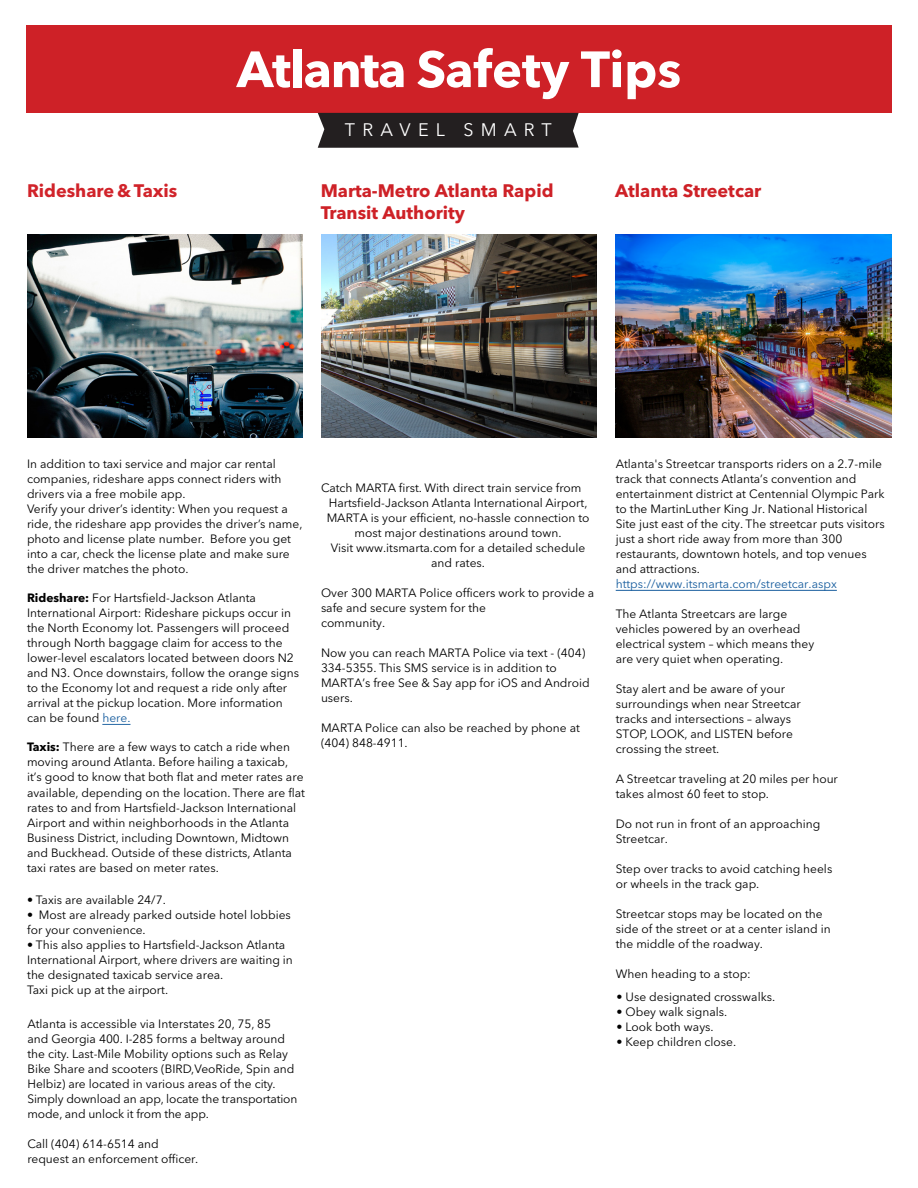
<style>
.page{position:relative;width:918px;height:1188px;background:#fff}
.page>*{position:absolute;margin:0;border:0;box-sizing:border-box;transform-origin:0 0}
.t1{font:700 50.4px "Avenir Next LT Pro";letter-spacing:-.02em;color:#fff}
.t2{font:700 18px "Avenir Next LT Pro";color:#ce2127}
.t3{font:700 18px "Avenir Next LT Pro";color:#d1232a}
.Subtitle{font:18px "Avenir Next LT Pro";letter-spacing:.4em;color:#fff}
.Bodytext{font:12px/15px "Avenir Next LT Pro";color:#000}
.s1{font-weight:700}
.s2{color:#175d9e}
</style>
<div class="page">
<img style="left:27px;top:235px;width:276px;height:203px">
<img style="left:321px;top:235px;width:275px;height:203px">
<img style="left:615px;top:235px;width:277px;height:203px">
<div style="left:26px;top:25px;width:866px;height:88px;background:#ce2127"></div>
<div style="left:318px;top:113px;width:261px;height:35px;background:#231f20"></div>
<hr style="left:616px;top:590px;width:221px;height:1px;background:#175d9e">
<svg style="left:102px;top:724px;width:29px;height:1px"></svg>
<p class="t1" style="left:237px;top:39px;width:446px">Atlanta Safety Tips</p>
<p class="Subtitle" style="left:345px;top:119px;width:208px">TRAVEL SMART</p>
<p class="t3" style="left:27px;top:180px;width:152px">Rideshare &amp; Taxis</p>
<p class="t2" style="left:321px;top:180px;width:234px">Marta-Metro Atlanta Rapid</p>
<p class="t2" style="left:615px;top:180px;width:148px">Atlanta Streetcar</p>
<p class="t2" style="left:321px;top:201px;width:146px">Transit Authority</p>
<p class="Bodytext" style="left:27px;top:457px;width:277px">In addition to taxi service and major car rental companies, rideshare apps connect riders with drivers via a free mobile app.<br>Verify your driver’s identity: When you request a ride, the rideshare app provides the driver’s name, photo and license plate number. Before you get into a car, check the license plate and make sure the driver matches the photo.</p>
<p class="Bodytext" style="left:27px;top:591px;width:274px"><span class="s1">Rideshare:</span> For Hartsfield-Jackson Atlanta International Airport: Rideshare pickups occur in the North Economy lot. Passengers will proceed through North baggage claim for access to the lower-level escalators located between doors N2 and N3. Once downstairs, follow the orange signs to the Economy lot and request a ride only after arrival at the pickup location. More information can be found <span class="s2">here.</span></p>
<p class="Bodytext" style="left:27px;top:740px;width:280px"><span class="s1">Taxis:</span> There are a few ways to catch a ride when moving around Atlanta. Before hailing a taxicab, it’s good to know that both flat and meter rates are available, depending on the location. There are flat rates to and from Hartsfield-Jackson International Airport and within neighborhoods in the Atlanta Business District, including Downtown, Midtown and Buckhead. Outside of these districts, Atlanta taxi rates are based on meter rates.</p>
<p class="Bodytext" style="left:27px;top:892px;width:140px">• Taxis are available 24/7.</p>
<p class="Bodytext" style="left:27px;top:907px;width:265px">• Most are already parked outside hotel lobbies for your convenience.</p>
<p class="Bodytext" style="left:27px;top:937px;width:267px">• This also applies to Hartsfield-Jackson Atlanta International Airport, where drivers are waiting in the designated taxicab service area.<br>Taxi pick up at the airport.</p>
<p class="Bodytext" style="left:27px;top:1016px;width:272px">Atlanta is accessible via Interstates 20, 75, 85<br>and Georgia 400. I-285 forms a beltway around the city. Last-Mile Mobility options such as Relay Bike Share and scooters (BIRD,VeoRide, Spin and Helbiz) are located in various areas of the city.<br>Simply download an app, locate the transportation mode, and unlock it from the app.</p>
<p class="Bodytext" style="left:27px;top:1136px;width:172px">Call (404) 614-6514 and request an enforcement officer.</p>
<p class="Bodytext" style="left:321px;top:480px;width:262px">Catch MARTA first. With direct train service from</p>
<p class="Bodytext" style="left:329px;top:495px;width:260px">Hartsfield-Jackson Atlanta International Airport,</p>
<p class="Bodytext" style="left:327px;top:510px;width:264px">MARTA is your efficient, no-hassle connection to</p>
<p class="Bodytext" style="left:355px;top:525px;width:209px">most major destinations around town.</p>
<p class="Bodytext" style="left:331px;top:540px;width:256px">Visit www.itsmarta.com for a detailed schedule</p>
<p class="Bodytext" style="left:431px;top:555px;width:55px">and rates.</p>
<p class="Bodytext" style="left:321px;top:585px;width:275px">Over 300 MARTA Police officers work to provide a safe and secure system for the<br>community.</p>
<p class="Bodytext" style="left:321px;top:645px;width:270px">Now you can reach MARTA Police via text - (404)<br>334-5355. This SMS service is in addition to MARTA’s free See &amp; Say app for iOS and Android users.</p>
<p class="Bodytext" style="left:321px;top:720px;width:260px">MARTA Police can also be reached by phone at (404) 848-4911.</p>
<p class="Bodytext" style="left:616px;top:457px;width:271px">Atlanta's Streetcar transports riders on a 2.7-mile track that connects Atlanta’s convention and entertainment district at Centennial Olympic Park to the MartinLuther King Jr. National Historical Site just east of the city. The streetcar puts visitors just a short ride away from more than 300 restaurants, downtown hotels, and top venues and attractions. <span class="s2">https://www.itsmarta.com/streetcar.aspx</span></p>
<p class="Bodytext" style="left:616px;top:607px;width:200px">The Atlanta Streetcars are large vehicles powered by an overhead electrical system – which means they are very quiet when operating.</p>
<p class="Bodytext" style="left:616px;top:682px;width:187px">Stay alert and be aware of your surroundings when near Streetcar tracks and intersections – always<br>STOP, LOOK, and LISTEN before crossing the street.</p>
<p class="Bodytext" style="left:616px;top:772px;width:224px">A Streetcar traveling at 20 miles per hour takes almost 60 feet to stop.</p>
<p class="Bodytext" style="left:616px;top:817px;width:206px">Do not run in front of an approaching<br>Streetcar.</p>
<p class="Bodytext" style="left:616px;top:862px;width:218px">Step over tracks to avoid catching heels or wheels in the track gap.</p>
<p class="Bodytext" style="left:616px;top:907px;width:217px">Streetcar stops may be located on the side of the street or at a center island in the middle of the roadway.</p>
<p class="Bodytext" style="left:616px;top:967px;width:137px">When heading to a stop:</p>
<p class="Bodytext" style="left:617px;top:989px;width:160px">• Use designated crosswalks.</p>
<p class="Bodytext" style="left:617px;top:1004px;width:112px">• Obey walk signals.</p>
<p class="Bodytext" style="left:617px;top:1019px;width:99px">• Look both ways.</p>
<p class="Bodytext" style="left:617px;top:1034px;width:121px">• Keep children close.</p>
</div>
